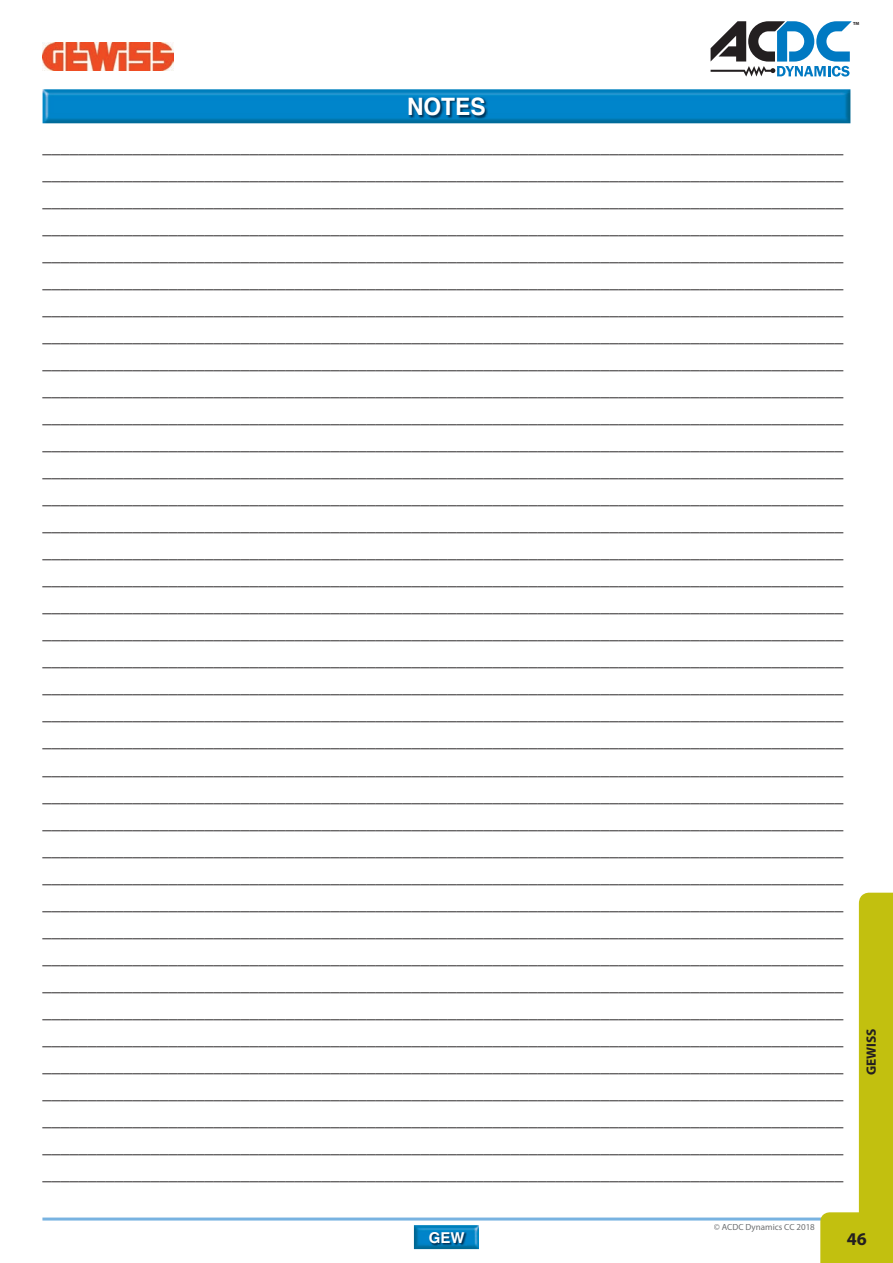
<style>
.page{position:relative;width:893px;height:1263px;background:#fff}
.page>*{position:absolute;margin:0;border:0;box-sizing:border-box;transform-origin:0 0}
.t1{font:700 24px "Helvetica";color:#fff;scale:.95 1}
.t2{font:18px/27px "Minion Pro";color:#231f20;text-align:justify}
.t3{font:700 18px "Myriad Pro";color:#231f20}
.t4{font:700 15px "Helvetica";color:#fff}
.t5{font:700 13.5px "Myriad Pro";color:#231f20}
.t6{font:9px "Myriad Pro";color:#6e7072}
.t7{font:700 4.5px "Myriad Pro";color:#231f20}
</style>
<div class="page">
<img style="left:43px;top:43px;width:130px;height:27px">
<img style="left:43px;top:89px;width:807px;height:34px">
<hr style="left:42px;top:1217px;width:809px;height:3px;background:#78b3e1">
<svg style="left:820px;top:893px;width:73px;height:370px"></svg>
<img style="left:414px;top:1225px;width:65px;height:24px">
<img style="left:430px;top:1232px;width:37px;height:13px">
<svg style="left:711px;top:21px;width:140px;height:56px"></svg>
<img style="left:408px;top:97px;width:80px;height:22px">
<p class="t7" style="left:853px;top:20px;width:8px">TM</p>
<h1 class="t1" style="left:407px;top:87px;width:84px">NOTES</h1>
<p class="t2" style="left:43px;top:134px;width:802px">_________________________________________________________________________________________ _________________________________________________________________________________________ _________________________________________________________________________________________ _________________________________________________________________________________________ _________________________________________________________________________________________ _________________________________________________________________________________________ _________________________________________________________________________________________ _________________________________________________________________________________________ _________________________________________________________________________________________ _________________________________________________________________________________________ _________________________________________________________________________________________ _________________________________________________________________________________________ _________________________________________________________________________________________ _________________________________________________________________________________________ _________________________________________________________________________________________ _________________________________________________________________________________________ _________________________________________________________________________________________ _________________________________________________________________________________________ _________________________________________________________________________________________ _________________________________________________________________________________________ _________________________________________________________________________________________ _________________________________________________________________________________________ _________________________________________________________________________________________ _________________________________________________________________________________________ _________________________________________________________________________________________ _________________________________________________________________________________________ _________________________________________________________________________________________ _________________________________________________________________________________________ _________________________________________________________________________________________ _________________________________________________________________________________________ _________________________________________________________________________________________ _________________________________________________________________________________________ _________________________________________________________________________________________ _________________________________________________________________________________________ _________________________________________________________________________________________ _________________________________________________________________________________________ _________________________________________________________________________________________ _________________________________________________________________________________________ _________________________________________________________________________________________</p>
<p class="t5" style="left:863px;top:1075px;width:48px;rotate:-90deg">GEWISS</p>
<p class="t4" style="left:429px;top:1225px;width:37px">GEW</p>
<p class="t6" style="left:714px;top:1222px;width:103px">© ACDC Dynamics CC 2018</p>
<p class="t3" style="left:847px;top:1227px;width:21px">46</p>
</div>
